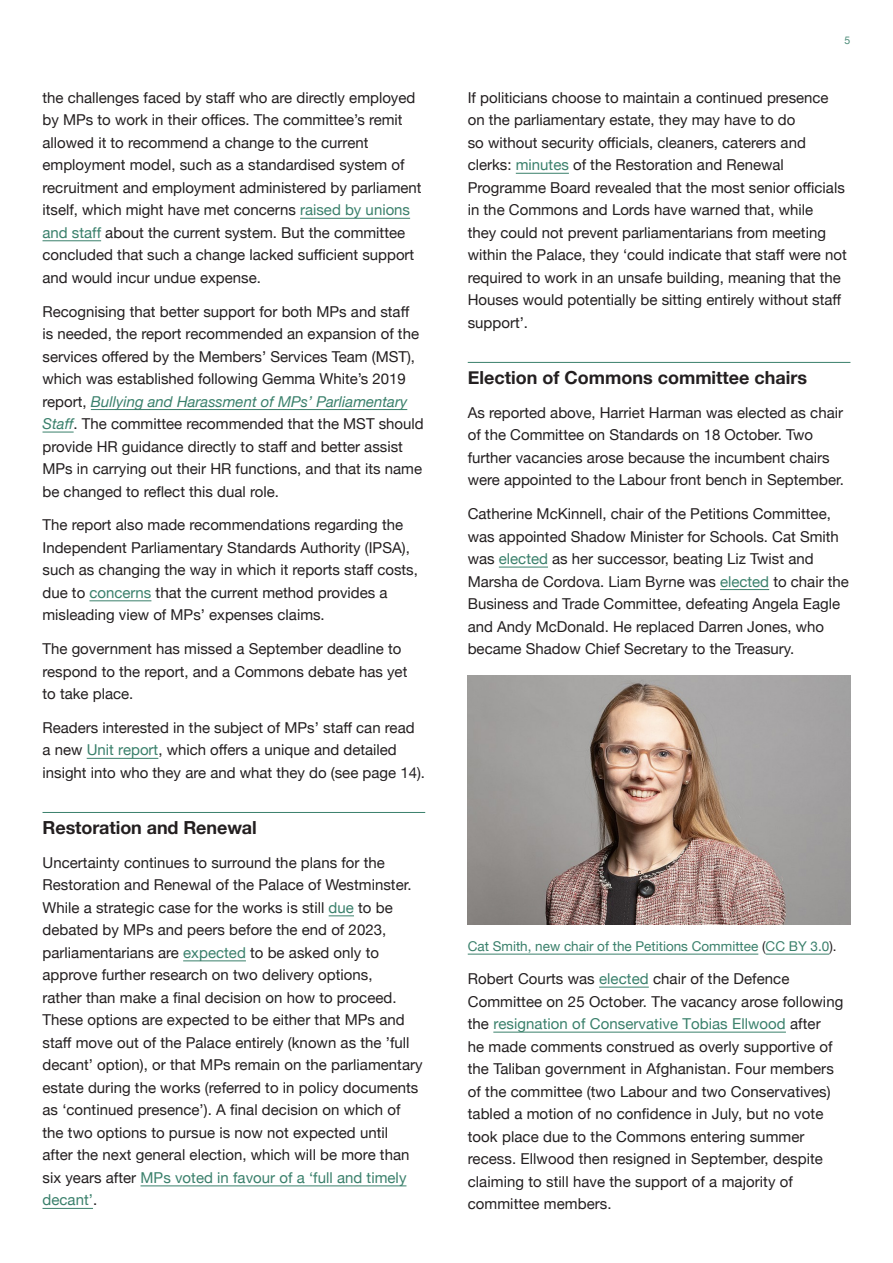
<style>
.page{position:relative;width:893px;height:1263px;background:#fff}
.page>*{position:absolute;margin:0;border:0;box-sizing:border-box;transform-origin:0 0}
._2020_H2{font:700 18px "Helvetica Neue";color:#231f20}
.t1{font:15px/22.5px "Helvetica Neue";color:#231f20}
.t2{font:13.5px "Helvetica Neue";color:#3a806b}
.t3{font:10.5px "Helvetica Neue";color:#4e8d7a}
.s1{color:#3a806b}
.s2{font-style:italic;color:#3a806b}
.s3{color:#231f20}
</style>
<div class="page">
<hr style="left:300px;top:218px;width:110px;height:1px;background:#3a806b">
<hr style="left:43px;top:240px;width:58px;height:1px;background:#3a806b">
<hr style="left:91px;top:409px;width:316px;height:1px;background:#3a806b">
<hr style="left:43px;top:432px;width:31px;height:1px;background:#3a806b">
<hr style="left:89px;top:600px;width:62px;height:1px;background:#3a806b">
<hr style="left:87px;top:758px;width:71px;height:1px;background:#3a806b">
<hr style="left:43px;top:812px;width:382px;height:1px;background:#3a806b">
<svg style="left:329px;top:915px;width:25px;height:1px"></svg>
<hr style="left:183px;top:960px;width:63px;height:1px;background:#3a806b">
<hr style="left:140px;top:1185px;width:266px;height:1px;background:#3a806b">
<hr style="left:43px;top:1208px;width:50px;height:1px;background:#3a806b">
<hr style="left:516px;top:173px;width:53px;height:1px;background:#3a806b">
<hr style="left:468px;top:362px;width:382px;height:1px;background:#3a806b">
<hr style="left:499px;top:567px;width:49px;height:1px;background:#3a806b">
<hr style="left:720px;top:589px;width:49px;height:1px;background:#3a806b">
<hr style="left:468px;top:954px;width:290px;height:1px;background:#3a806b">
<hr style="left:766px;top:954px;width:63px;height:1px;background:#3a806b">
<hr style="left:599px;top:987px;width:50px;height:1px;background:#3a806b">
<hr style="left:493px;top:1032px;width:293px;height:1px;background:#3a806b">
<img style="left:468px;top:676px;width:382px;height:249px">
<p class="t1" style="left:43px;top:87px;width:381px">the challenges faced by staff who are directly employed by MPs to work in their offices. The committee’s remit allowed it to recommend a change to the current employment model, such as a standardised system of recruitment and employment administered by parliament itself, which might have met concerns <span class="s1">raised by unions and staff</span> about the current system. But the committee concluded that such a change lacked sufficient support and would incur undue expense.</p>
<p class="t1" style="left:43px;top:301px;width:383px">Recognising that better support for both MPs and staff is needed, the report recommended an expansion of the services offered by the Members’ Services Team (MST), which was established following Gemma White’s 2019 report, <span class="s2">Bullying and Harassment of MPs’ Parliamentary Staff</span>. The committee recommended that the MST should provide HR guidance directly to staff and better assist MPs in carrying out their HR functions, and that its name be changed to reflect this dual role.</p>
<p class="t1" style="left:43px;top:515px;width:377px">The report also made recommendations regarding the Independent Parliamentary Standards Authority (IPSA), such as changing the way in which it reports staff costs, due to <span class="s1">concerns</span> that the current method provides a misleading view of MPs’ expenses claims.</p>
<p class="t1" style="left:43px;top:638px;width:366px">The government has missed a September deadline to respond to the report, and a Commons debate has yet to take place.</p>
<p class="t1" style="left:43px;top:717px;width:384px">Readers interested in the subject of MPs’ staff can read a new <span class="s1">Unit report</span>, which offers a unique and detailed insight into who they are and what they do (see page 14).</p>
<p class="_2020_H2" style="left:43px;top:813px;width:216px">Restoration and Renewal</p>
<p class="t1" style="left:43px;top:852px;width:382px">Uncertainty continues to surround the plans for the Restoration and Renewal of the Palace of Westminster.<br>While a strategic case for the works is still <span class="s1">due</span> to be debated by MPs and peers before the end of 2023, parliamentarians are <span class="s1">expected</span> to be asked only to approve further research on two delivery options,<br>rather than make a final decision on how to proceed.<br>These options are expected to be either that MPs and staff move out of the Palace entirely (known as the ’full decant’ option), or that MPs remain on the parliamentary estate during the works (referred to in policy documents as ‘continued presence’). A final decision on which of the two options to pursue is now not expected until<br>after the next general election, which will be more than six years after <span class="s1">MPs voted in favour of a ‘full and timely decant’</span>.</p>
<p class="t3" style="left:845px;top:33px;width:7px">5</p>
<p class="t1" style="left:468px;top:87px;width:380px">If politicians choose to maintain a continued presence on the parliamentary estate, they may have to do<br>so without security officials, cleaners, caterers and clerks: <span class="s1">minutes</span> of the Restoration and Renewal Programme Board revealed that the most senior officials in the Commons and Lords have warned that, while<br>they could not prevent parliamentarians from meeting within the Palace, they ‘could indicate that staff were not required to work in an unsafe building, meaning that the Houses would potentially be sitting entirely without staff support’.</p>
<p class="_2020_H2" style="left:468px;top:363px;width:341px">Election of Commons committee chairs</p>
<p class="t1" style="left:468px;top:402px;width:378px">As reported above, Harriet Harman was elected as chair of the Committee on Standards on 18 October. Two further vacancies arose because the incumbent chairs were appointed to the Labour front bench in September.</p>
<p class="t1" style="left:468px;top:503px;width:383px">Catherine McKinnell, chair of the Petitions Committee, was appointed Shadow Minister for Schools. Cat Smith was <span class="s1">elected</span> as her successor, beating Liz Twist and Marsha de Cordova. Liam Byrne was <span class="s1">elected</span> to chair the Business and Trade Committee, defeating Angela Eagle and Andy McDonald. He replaced Darren Jones, who became Shadow Chief Secretary to the Treasury.</p>
<p class="t2" style="left:468px;top:936px;width:370px">Cat Smith, new chair of the Petitions Committee <span class="s3">(</span>CC BY 3.0<span class="s3">).</span></p>
<p class="t1" style="left:468px;top:968px;width:377px">Robert Courts was <span class="s1">elected</span> chair of the Defence Committee on 25 October. The vacancy arose following the <span class="s1">resignation of Conservative Tobias Ellwood</span> after<br>he made comments construed as overly supportive of the Taliban government in Afghanistan. Four members of the committee (two Labour and two Conservatives) tabled a motion of no confidence in July, but no vote took place due to the Commons entering summer recess. Ellwood then resigned in September, despite claiming to still have the support of a majority of committee members.</p>
</div>
